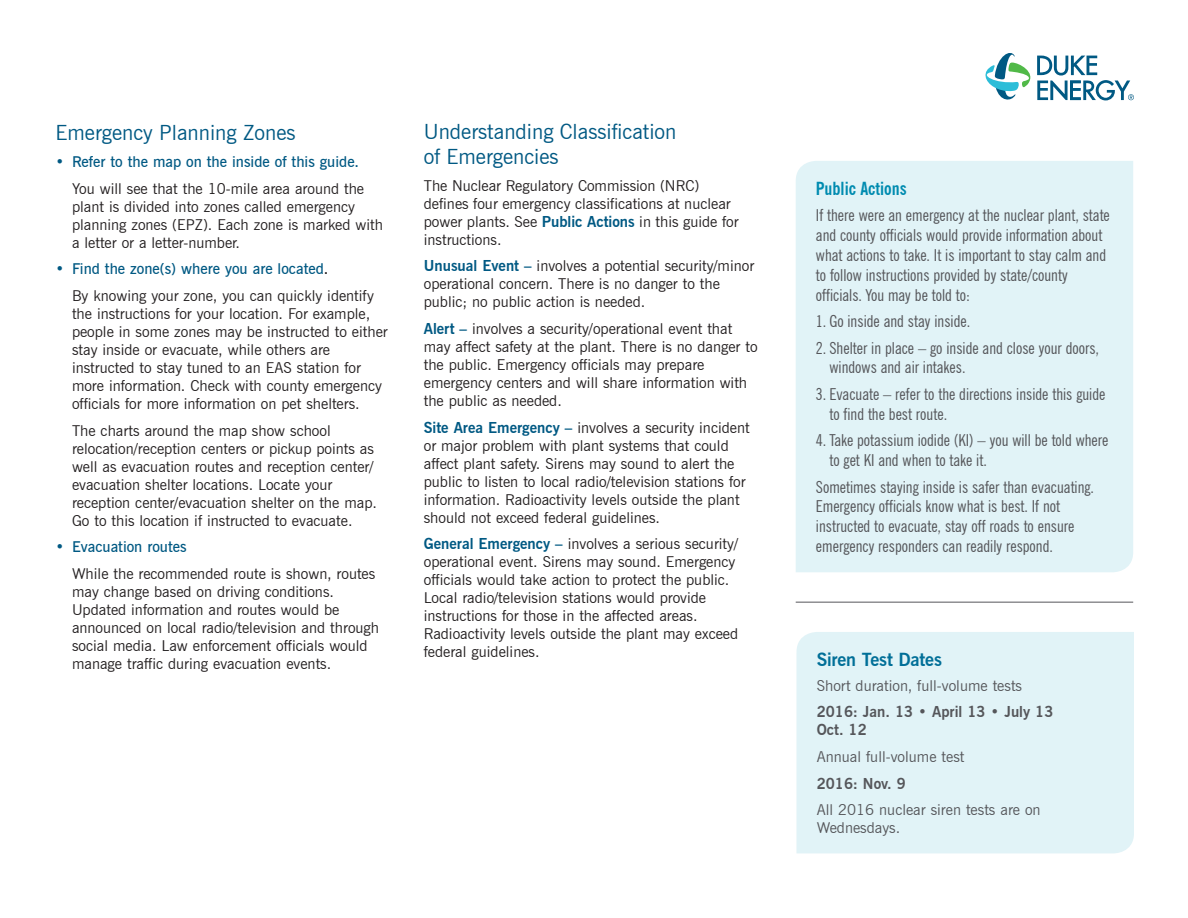
<style>
.page{position:relative;width:1188px;height:918px;background:#fff}
.page>*{position:absolute;margin:0;border:0;box-sizing:border-box;transform-origin:0 0}
.Heads{font:21px/25.2px "News Gothic BT";color:#005983}
.sidebar_head{font:700 18px "News Gothic BT";letter-spacing:-.01em;color:#016f98}
.body{font:700 condensed 18px "News Gothic BT";color:#008bb0}
.body-2{font:condensed 16.5px/19.8px "News Gothic BT";color:#55565a}
.body-3{font:15px/18px "News Gothic BT";color:#231f20}
.Heads-2{font:15px/18px "News Gothic BT";color:#231f20}
.sidebar_text{font:15px/18px "News Gothic BT";color:#55565a}
.body-4{font:600 15px "News Gothic BT";color:#005983}
.sidebar_text-2{font:700 15px/18px "News Gothic BT";color:#55565a}
.s1{color:#231f20}
.s2{font-weight:700;color:#005983}
</style>
<div class="page">
<svg style="left:985px;top:53px;width:149px;height:48px"></svg>
<div style="left:797px;top:632px;width:337px;height:221px;background:#e1f3f7"></div>
<div style="left:796px;top:161px;width:337px;height:411px;background:#e1f3f7"></div>
<hr style="left:796px;top:602px;width:337px;height:1px;background:#55565a">
<p class="Heads" style="left:56px;top:120px;width:242px">Emergency Planning Zones</p>
<p class="body-4" style="left:56px;top:153px;width:305px">• Refer to the map on the inside of this guide.</p>
<p class="body-3" style="left:72px;top:179px;width:313px">You will see that the 10-mile area around the plant is divided into zones called emergency planning zones (EPZ). Each zone is marked with a letter or a letter-number.</p>
<p class="body-4" style="left:56px;top:260px;width:274px">• Find the zone(s) where you are located<span class="s1">.</span></p>
<p class="body-3" style="left:72px;top:287px;width:317px">By knowing your zone, you can quickly identify the instructions for your location. For example, people in some zones may be instructed to either stay inside or evacuate, while others are instructed to stay tuned to an EAS station for more information. Check with county emergency officials for more information on pet shelters.</p>
<p class="body-3" style="left:72px;top:421px;width:307px">The charts around the map show school relocation/reception centers or pickup points as well as evacuation routes and reception center/ evacuation shelter locations. Locate your reception center/evacuation shelter on the map.<br>Go to this location if instructed to evacuate.</p>
<p class="body-4" style="left:56px;top:538px;width:133px">• Evacuation routes</p>
<p class="body-3" style="left:72px;top:565px;width:309px">While the recommended route is shown, routes may change based on driving conditions.<br>Updated information and routes would be announced on local radio/television and through social media. Law enforcement officials would manage traffic during evacuation events.</p>
<p class="Heads" style="left:424px;top:119px;width:254px">Understanding Classification of Emergencies</p>
<p class="Heads-2" style="left:424px;top:176px;width:316px">The Nuclear Regulatory Commission (NRC) defines four emergency classifications at nuclear power plants. See <span class="s2">Public Actions</span> in this guide for instructions.</p>
<p class="body-3" style="left:424px;top:257px;width:332px"><span class="s2">Unusual Event –</span> involves a potential security/minor operational concern. There is no danger to the public; no public action is needed.</p>
<p class="body-3" style="left:424px;top:320px;width:335px"><span class="s2">Alert –</span> involves a security/operational event that may affect safety at the plant. There is no danger to the public. Emergency officials may prepare emergency centers and will share information with the public as needed.</p>
<p class="body-3" style="left:424px;top:418px;width:327px"><span class="s2">Site Area Emergency –</span> involves a security incident or major problem with plant systems that could affect plant safety. Sirens may sound to alert the public to listen to local radio/television stations for information. Radioactivity levels outside the plant should not exceed federal guidelines.</p>
<p class="body-3" style="left:424px;top:535px;width:316px"><span class="s2">General Emergency –</span> involves a serious security/ operational event. Sirens may sound. Emergency officials would take action to protect the public.<br>Local radio/television stations would provide instructions for those in the affected areas.<br>Radioactivity levels outside the plant may exceed federal guidelines.</p>
<p class="body" style="left:816px;top:177px;width:92px">Public Actions</p>
<p class="body-2" style="left:816px;top:205px;width:295px">If there were an emergency at the nuclear plant, state and county officials would provide information about what actions to take. It is important to stay calm and to follow instructions provided by state/county officials. You may be told to:</p>
<p class="body-2" style="left:816px;top:311px;width:156px">1. Go inside and stay inside.</p>
<p class="body-2" style="left:829px;top:338px;width:271px;text-indent:-14px">2. Shelter in place – go inside and close your doors, windows and air intakes.</p>
<p class="body-2" style="left:829px;top:384px;width:278px;text-indent:-14px">3. Evacuate – refer to the directions inside this guide to find the best route.</p>
<p class="body-2" style="left:829px;top:430px;width:281px;text-indent:-14px">4. Take potassium iodide (KI) – you will be told where to get KI and when to take it.</p>
<p class="body-2" style="left:816px;top:477px;width:279px">Sometimes staying inside is safer than evacuating.<br>Emergency officials know what is best. If not instructed to evacuate, stay off roads to ensure emergency responders can readily respond.</p>
<p class="sidebar_head" style="left:817px;top:649px;width:127px">Siren Test Dates</p>
<p class="sidebar_text" style="left:817px;top:676px;width:207px">Short duration, full-volume tests</p>
<p class="sidebar_text-2" style="left:817px;top:703px;width:238px">2016: Jan. 13 • April 13 • July 13<br>Oct. 12</p>
<p class="sidebar_text" style="left:817px;top:747px;width:149px">Annual full-volume test</p>
<p class="sidebar_text-2" style="left:817px;top:774px;width:91px">2016: Nov. 9</p>
<p class="sidebar_text" style="left:817px;top:801px;width:225px">All 2016 nuclear siren tests are on<br>Wednesdays.</p>
</div>
